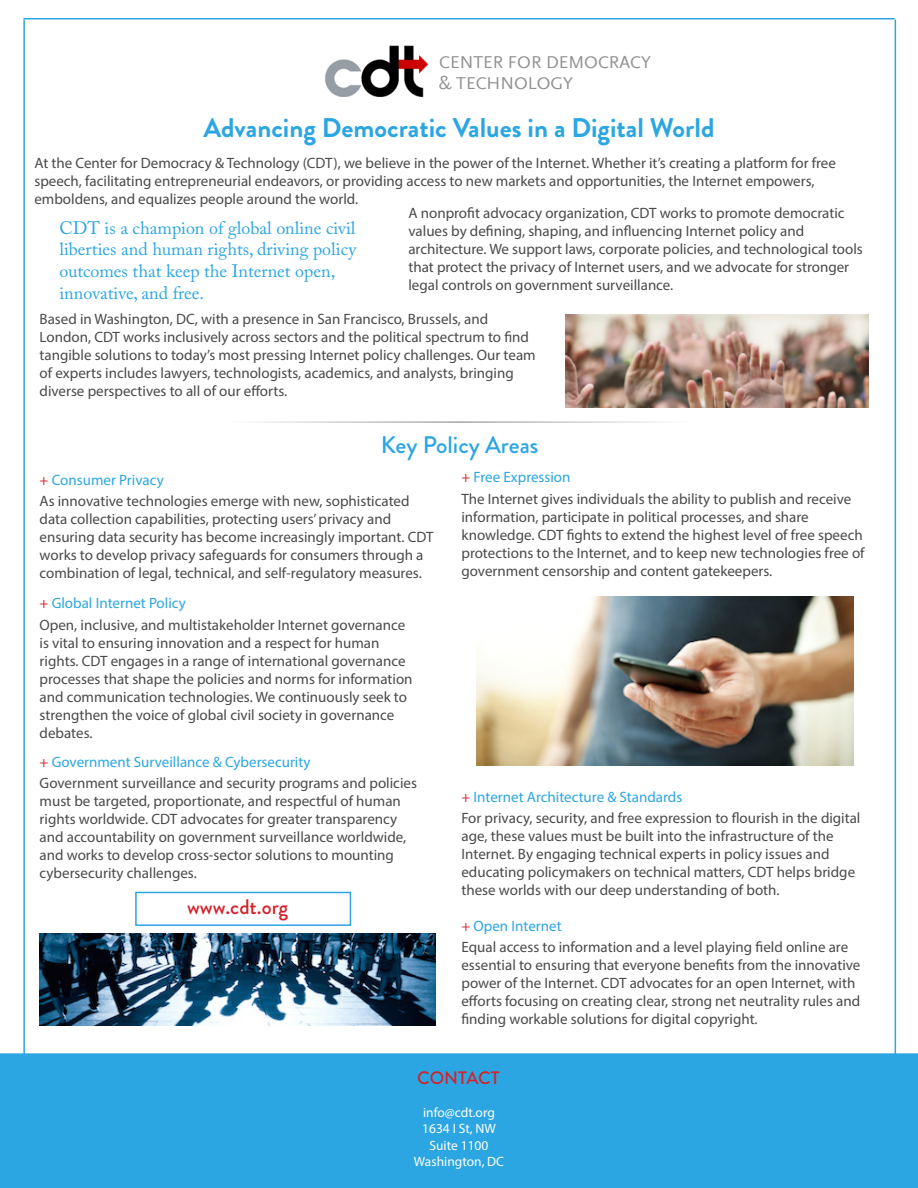
<style>
.page{position:relative;width:918px;height:1188px;background:#fff}
.page>*{position:absolute;margin:0;border:0;box-sizing:border-box;transform-origin:0 0}
.t1{font:700 27px "Brandon Grotesque";color:#2ca6e2}
.t2{font:500 24px "Brandon Grotesque";color:#2ca6e2}
.t3{font:500 21px "Brandon Grotesque";color:#d2232a}
.t4{font:18px/21.6px "Adobe Caslon Pro";color:#2ca6e2}
.t5{font:18px "Scala Sans";color:#909090}
.t6{font:500 18px "Brandon Grotesque";color:#d2232a}
.t7{font:15px/18px "Myriad Pro";color:#4a4a4a}
.t8{font:15px "Myriad Pro";color:#2ca6e2}
.t9{font:13.5px "Myriad Pro";color:#fff}
.s1{color:#d2232a}
</style>
<div class="page">
<div style="left:1px;top:1054px;width:916px;height:133px;background:#2ca6e2"></div>
<div style="left:0;top:1053px;width:918px;height:135px;border:2px solid #2ca6e2"></div>
<hr style="left:23px;top:20px;width:2px;height:1067px;background:#2ca6e2">
<hr style="left:895px;top:20px;width:1px;height:1058px;background:#2ca6e2">
<hr style="left:23px;top:18px;width:872px;height:2px;background:#2ca6e2">
<img style="left:325px;top:45px;width:104px;height:52px">
<img style="left:566px;top:315px;width:303px;height:93px">
<div style="left:135px;top:892px;width:216px;height:34px;border:2px solid #2ca6e2"></div>
<img style="left:477px;top:597px;width:376px;height:169px">
<img style="left:40px;top:933px;width:396px;height:92px">
<p class="t5" style="left:439px;top:52px;width:213px">CENTER FOR DEMOCRACY</p>
<p class="t5" style="left:439px;top:74px;width:135px">&amp; TECHNOLOGY</p>
<p class="t1" style="left:203px;top:109px;width:513px">Advancing Democratic Values in a Digital World</p>
<p class="t7" style="left:34px;top:154px;width:803px">At the Center for Democracy &amp; Technology (CDT), we believe in the power of the Internet. Whether it’s creating a platform for free speech, facilitating entrepreneurial endeavors, or providing access to new markets and opportunities, the Internet empowers, emboldens, and equalizes people around the world.</p>
<p class="t7" style="left:408px;top:204px;width:456px">A nonprofit advocacy organization, CDT works to promote democratic values by defining, shaping, and influencing Internet policy and architecture. We support laws, corporate policies, and technological tools that protect the privacy of Internet users, and we advocate for stronger legal controls on government surveillance.</p>
<p class="t7" style="left:40px;top:310px;width:498px">Based in Washington, DC, with a presence in San Francisco, Brussels, and London, CDT works inclusively across sectors and the political spectrum to find tangible solutions to today’s most pressing Internet policy challenges. Our team of experts includes lawyers, technologists, academics, and analysts, bringing diverse perspectives to all of our efforts.</p>
<p class="t4" style="left:59px;top:217px;width:298px">CDT is a champion of global online civil liberties and human rights, driving policy outcomes that keep the Internet open, innovative, and free.</p>
<p class="t2" style="left:381px;top:428px;width:159px">Key Policy Areas</p>
<p class="t8" style="left:40px;top:470px;width:126px"><span class="s1">+</span> Consumer Privacy</p>
<p class="t7" style="left:40px;top:492px;width:395px">As innovative technologies emerge with new, sophisticated data collection capabilities, protecting users’ privacy and ensuring data security has become increasingly important. CDT works to develop privacy safeguards for consumers through a combination of legal, technical, and self-regulatory measures.</p>
<p class="t8" style="left:40px;top:594px;width:148px"><span class="s1">+</span> Global Internet Policy</p>
<p class="t7" style="left:40px;top:615px;width:374px">Open, inclusive, and multistakeholder Internet governance is vital to ensuring innovation and a respect for human rights. CDT engages in a range of international governance processes that shape the policies and norms for information and communication technologies. We continuously seek to strengthen the voice of global civil society in governance debates.</p>
<p class="t8" style="left:40px;top:752px;width:273px"><span class="s1">+</span> Government Surveillance &amp; Cybersecurity</p>
<p class="t7" style="left:40px;top:774px;width:379px">Government surveillance and security programs and policies must be targeted, proportionate, and respectful of human rights worldwide. CDT advocates for greater transparency and accountability on government surveillance worldwide, and works to develop cross-sector solutions to mounting cybersecurity challenges.</p>
<p class="t3" style="left:187px;top:892px;width:103px">www.cdt.org</p>
<p class="t8" style="left:461px;top:468px;width:111px"><span class="s1">+</span> Free Expression</p>
<p class="t7" style="left:461px;top:489px;width:405px">The Internet gives individuals the ability to publish and receive information, participate in political processes, and share knowledge. CDT fights to extend the highest level of free speech protections to the Internet, and to keep new technologies free of government censorship and content gatekeepers.</p>
<p class="t8" style="left:461px;top:787px;width:222px"><span class="s1">+</span> Internet Architecture &amp; Standards</p>
<p class="t7" style="left:461px;top:809px;width:401px">For privacy, security, and free expression to flourish in the digital age, these values must be built into the infrastructure of the Internet. By engaging technical experts in policy issues and educating policymakers on technical matters, CDT helps bridge these worlds with our deep understanding of both.</p>
<p class="t8" style="left:461px;top:916px;width:102px"><span class="s1">+</span> Open Internet</p>
<p class="t7" style="left:461px;top:938px;width:400px">Equal access to information and a level playing field online are essential to ensuring that everyone benefits from the innovative power of the Internet. CDT advocates for an open Internet, with efforts focusing on creating clear, strong net neutrality rules and finding workable solutions for digital copyright.</p>
<p class="t6" style="left:417px;top:1065px;width:84px">CONTACT</p>
<p class="t9" style="left:423px;top:1104px;width:73px">info@cdt.org</p>
<p class="t9" style="left:422px;top:1120px;width:75px">1634 I St, NW</p>
<p class="t9" style="left:430px;top:1137px;width:60px">Suite 1100</p>
<p class="t9" style="left:414px;top:1153px;width:92px">Washington, DC</p>
</div>
